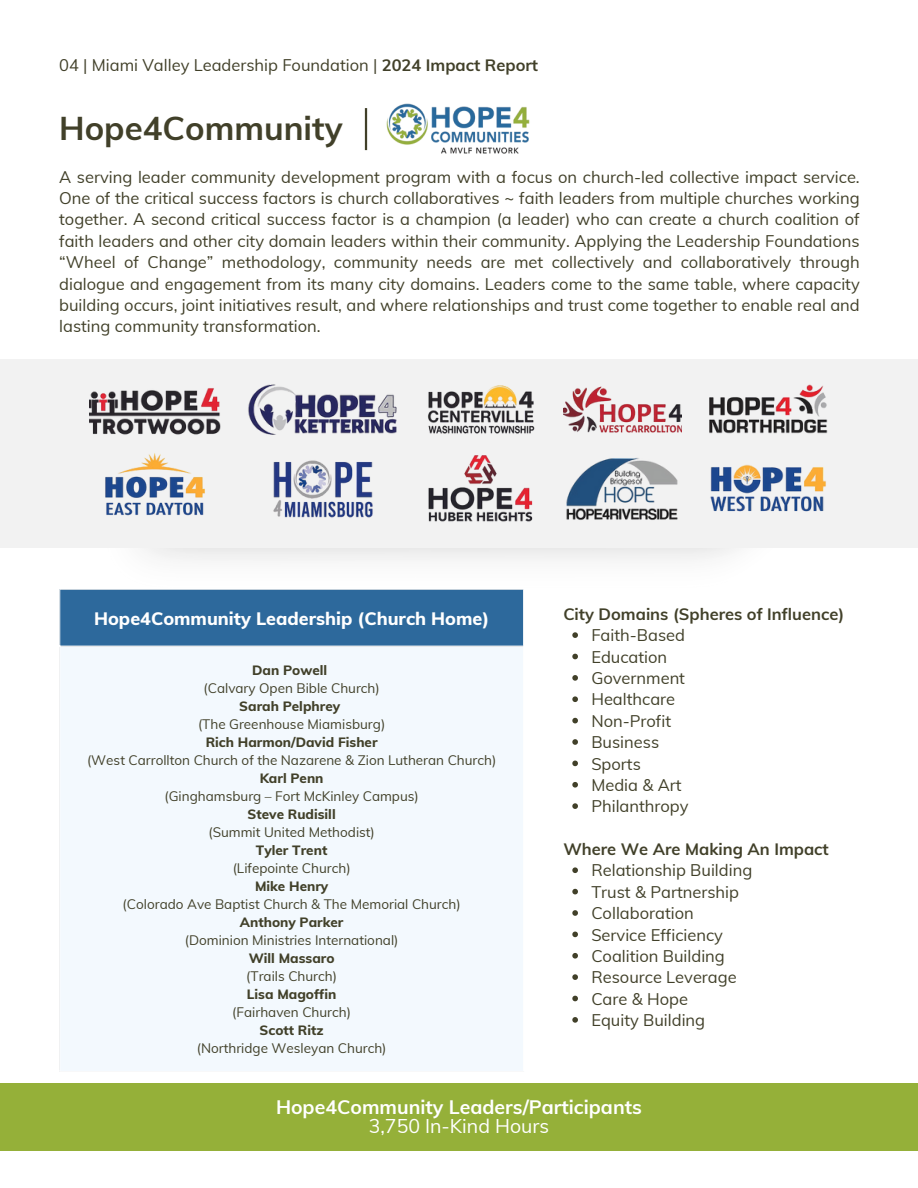
<style>
.page{position:relative;width:918px;height:1188px;background:#fff}
.page>*{position:absolute;margin:0;border:0;box-sizing:border-box;transform-origin:0 0}
.t1{font:700 33px "Muli";color:#414029}
.t2{font:700 19.5px/19.2px "Muli";color:#fff;text-align:center}
.t3{font:800 18px "Muli";color:#fff}
.t4{font:16.5px/21.3px "Muli";color:#414029;text-align:justify}
.t5{font:700 16.5px "Muli";color:#414029}
.t6{font:13.5px "Muli";color:#414029}
.t7{font:800 13.5px "Muli";color:#414029}
.s1{font-weight:700}
.s2{font-weight:400}
</style>
<div class="page">
<div style="left:1px;top:359px;width:917px;height:188px;background:#f2f2f2"></div>
<img style="left:90px;top:388px;width:130px;height:47px">
<img style="left:105px;top:453px;width:100px;height:63px">
<img style="left:248px;top:384px;width:149px;height:51px">
<img style="left:273px;top:460px;width:100px;height:58px">
<img style="left:428px;top:385px;width:107px;height:49px">
<img style="left:428px;top:456px;width:105px;height:66px">
<img style="left:563px;top:386px;width:118px;height:47px">
<img style="left:566px;top:458px;width:112px;height:62px">
<img style="left:710px;top:384px;width:118px;height:50px">
<img style="left:710px;top:464px;width:116px;height:48px">
<div style="left:59px;top:589px;width:466px;height:57px;background:#2d699c"></div>
<div style="left:59px;top:646px;width:466px;height:426px;background:#f3f9fe"></div>
<hr style="left:59px;top:590px;width:1px;height:481px;background:#fff">
<hr style="left:59px;top:589px;width:464px;height:1px;background:#fff">
<hr style="left:59px;top:646px;width:464px;height:1px;background:#fff">
<hr style="left:59px;top:1071px;width:464px;height:1px;background:#fff">
<hr style="left:523px;top:589px;width:3px;height:483px;background:#fff">
<div style="left:0;top:1084px;width:918px;height:67px;background:#95b039"></div>
<hr style="left:365px;top:108px;width:2px;height:42px;background:#414029">
<img style="left:386px;top:103px;width:144px;height:51px">
<svg style="left:572px;top:632px;width:6px;height:6px"></svg>
<svg style="left:572px;top:654px;width:6px;height:5px"></svg>
<svg style="left:572px;top:675px;width:6px;height:6px"></svg>
<svg style="left:572px;top:696px;width:6px;height:6px"></svg>
<svg style="left:572px;top:718px;width:6px;height:5px"></svg>
<svg style="left:572px;top:739px;width:6px;height:6px"></svg>
<svg style="left:572px;top:761px;width:6px;height:5px"></svg>
<svg style="left:572px;top:782px;width:6px;height:6px"></svg>
<svg style="left:572px;top:803px;width:6px;height:6px"></svg>
<svg style="left:572px;top:867px;width:6px;height:6px"></svg>
<svg style="left:572px;top:889px;width:6px;height:5px"></svg>
<svg style="left:572px;top:910px;width:6px;height:6px"></svg>
<svg style="left:572px;top:932px;width:6px;height:5px"></svg>
<svg style="left:572px;top:953px;width:6px;height:6px"></svg>
<svg style="left:572px;top:974px;width:6px;height:6px"></svg>
<svg style="left:572px;top:996px;width:6px;height:5px"></svg>
<svg style="left:572px;top:1017px;width:6px;height:6px"></svg>
<p class="t4" style="left:59px;top:54px;width:480px">04 | Miami Valley Leadership Foundation | <span class="s1">2024 Impact Report</span></p>
<p class="t1" style="left:59px;top:107px;width:285px">Hope4Community</p>
<p class="t4" style="left:59px;top:166px;width:802px">A serving leader community development program with a focus on church-led collective impact service.<br>One of the critical success factors is church collaboratives ~ faith leaders from multiple churches working together. A second critical success factor is a champion (a leader) who can create a church coalition of faith leaders and other city domain leaders within their community. Applying the Leadership Foundations “Wheel of Change” methodology, community needs are met collectively and collaboratively through dialogue and engagement from its many city domains. Leaders come to the same table, where capacity building occurs, joint initiatives result, and where relationships and trust come together to enable real and lasting community transformation.</p>
<p class="t3" style="left:94px;top:607px;width:397px">Hope4Community Leadership (Church Home)</p>
<h1 class="t7" style="left:252px;top:661px;width:77px">Dan Powell</h1>
<p class="t6" style="left:204px;top:679px;width:178px">(Calvary Open Bible Church)</p>
<p class="t7" style="left:239px;top:697px;width:102px">Sarah Pelphrey</p>
<p class="t6" style="left:198px;top:715px;width:189px">(The Greenhouse Miamisburg)</p>
<p class="t7" style="left:206px;top:733px;width:173px">Rich Harmon/David Fisher</p>
<p class="t6" style="left:87px;top:751px;width:411px">(West Carrollton Church of the Nazarene &amp; Zion Lutheran Church)</p>
<p class="t7" style="left:260px;top:769px;width:65px">Karl Penn</p>
<p class="t6" style="left:164px;top:787px;width:256px">(Ginghamsburg – Fort McKinley Campus)</p>
<p class="t7" style="left:248px;top:805px;width:90px">Steve Rudisill</p>
<p class="t6" style="left:208px;top:823px;width:168px">(Summit United Methodist)</p>
<p class="t7" style="left:256px;top:841px;width:73px">Tyler Trent</p>
<p class="t6" style="left:233px;top:859px;width:119px">(Lifepointe Church)</p>
<p class="t7" style="left:255px;top:877px;width:75px">Mike Henry</p>
<p class="t6" style="left:123px;top:895px;width:340px">(Colorado Ave Baptist Church &amp; The Memorial Church)</p>
<p class="t7" style="left:240px;top:913px;width:105px">Anthony Parker</p>
<p class="t6" style="left:185px;top:931px;width:215px">(Dominion Ministries International)</p>
<p class="t7" style="left:249px;top:949px;width:87px">Will Massaro</p>
<p class="t6" style="left:246px;top:967px;width:92px">(Trails Church)</p>
<p class="t7" style="left:247px;top:985px;width:91px">Lisa Magoffin</p>
<p class="t6" style="left:232px;top:1003px;width:120px">(Fairhaven Church)</p>
<p class="t7" style="left:260px;top:1021px;width:66px">Scott Ritz</p>
<p class="t6" style="left:197px;top:1039px;width:191px">(Northridge Wesleyan Church)</p>
<p class="t5" style="left:563px;top:603px;width:282px">City Domains (Spheres of Influence)</p>
<p class="t4" style="left:591px;top:624px;width:95px">Faith-Based</p>
<p class="t4" style="left:591px;top:646px;width:77px">Education</p>
<p class="t4" style="left:591px;top:667px;width:95px">Government</p>
<p class="t4" style="left:591px;top:689px;width:85px">Healthcare</p>
<p class="t4" style="left:591px;top:710px;width:81px">Non-Profit</p>
<p class="t4" style="left:591px;top:731px;width:69px">Business</p>
<p class="t4" style="left:591px;top:753px;width:51px">Sports</p>
<p class="t4" style="left:591px;top:774px;width:92px">Media &amp; Art</p>
<p class="t4" style="left:591px;top:795px;width:99px">Philanthropy</p>
<p class="t5" style="left:563px;top:838px;width:267px">Where We Are Making An Impact</p>
<p class="t4" style="left:591px;top:860px;width:162px">Relationship Building</p>
<p class="t4" style="left:591px;top:881px;width:149px">Trust &amp; Partnership</p>
<h3 class="t4" style="left:591px;top:902px;width:104px">Collaboration</h3>
<p class="t4" style="left:591px;top:924px;width:133px">Service Efficiency</p>
<p class="t4" style="left:591px;top:945px;width:135px">Coalition Building</p>
<p class="t4" style="left:591px;top:966px;width:147px">Resource Leverage</p>
<p class="t4" style="left:591px;top:988px;width:98px">Care &amp; Hope</p>
<p class="t4" style="left:591px;top:1009px;width:115px">Equity Building</p>
<p class="t2" style="left:276px;top:1097px;width:367px">Hope4Community Leaders/Participants<br><span class="s2">3,750 In-Kind Hours</span></p>
</div>
